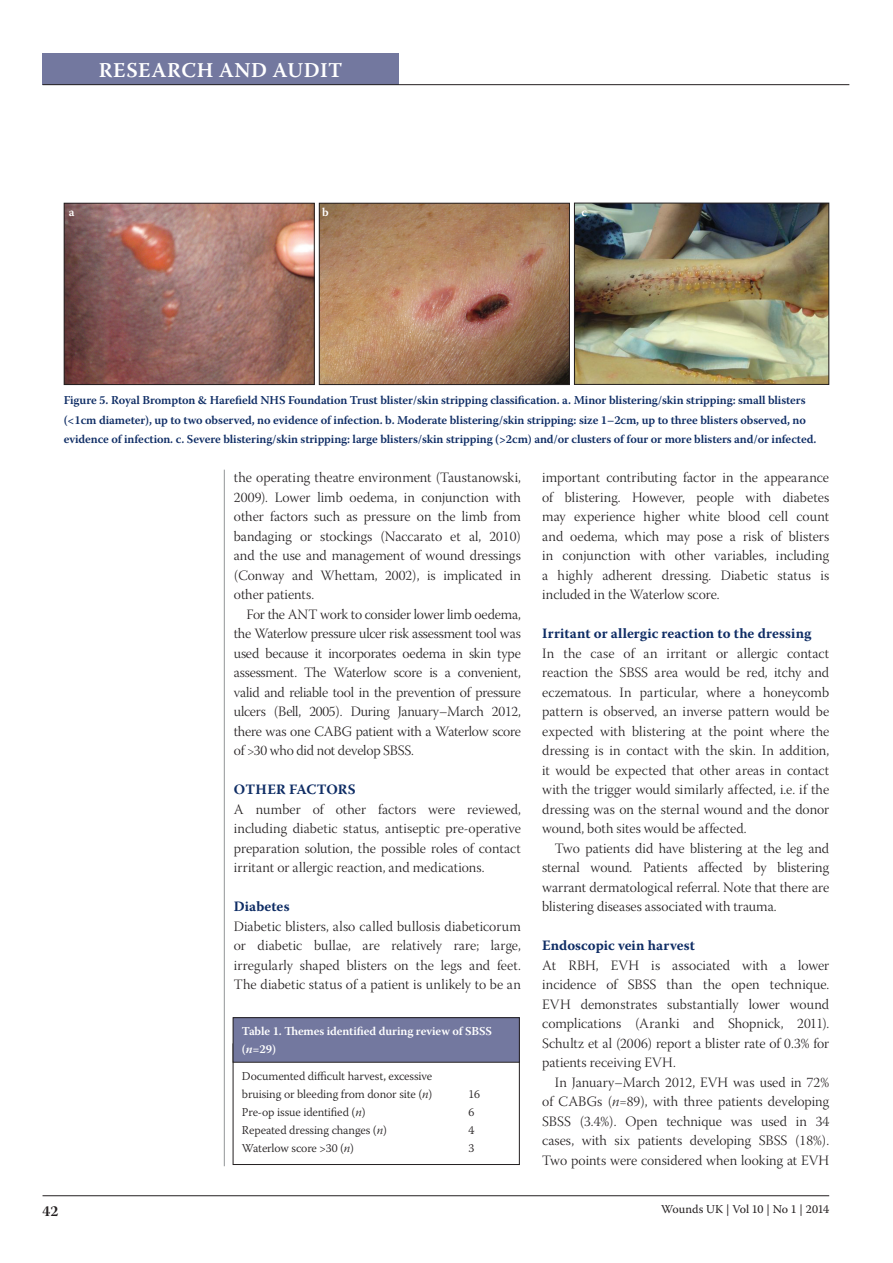
<style>
.page{position:relative;width:893px;height:1263px;background:#fff}
.page>*{position:absolute;margin:0;border:0;box-sizing:border-box;transform-origin:0 0}
.t1{font:600 21px "Warnock Pro";letter-spacing:.025em;color:#fff}
.t2{font:15px "Warnock Pro Bold Subh";color:#231f20}
.t3{font:14.25px/19.5px "Warnock Pro Light Subh";color:#231f20;text-align:justify}
.t4{font:700 14.25px "Warnock Pro";letter-spacing:.01em;color:#0f2d65}
.t5{font:600 12px/19.5px "Warnock Pro";letter-spacing:-.01em;color:#0f2d65}
.t6{font:300 12px/18px "Warnock Pro";letter-spacing:-.01em;color:#231f20}
.t7{font:600 12px/18px "Warnock Pro";letter-spacing:-.01em;color:#fff}
.t8{font:12px "Warnock Pro";letter-spacing:-.01em;color:#231f20}
.s1{font-style:italic}
.s2{font-family:"Warnock Pro Light It Subh"}
</style>
<div class="page">
<hr style="left:43px;top:1195px;width:786px;height:1px;background:#231f20">
<div style="left:43px;top:53px;width:356px;height:32px;background:#73789f"></div>
<hr style="left:43px;top:84px;width:806px;height:1px;background:#231f20">
<hr style="left:224px;top:470px;width:1px;height:696px;background:#939598">
<img style="left:66px;top:205px;width:247px;height:178px">
<div style="left:64px;top:203px;width:251px;height:182px;border:1px solid #231f20"></div>
<img style="left:321px;top:205px;width:247px;height:178px">
<div style="left:319px;top:203px;width:251px;height:182px;border:1px solid #231f20"></div>
<img style="left:576px;top:205px;width:251px;height:178px">
<div style="left:574px;top:203px;width:255px;height:182px;border:1px solid #231f20"></div>
<div style="left:233px;top:1043px;width:287px;height:122px;border:1px solid #231f20"></div>
<div style="left:233px;top:1018px;width:286px;height:44px;background:#73789f"></div>
<div style="left:233px;top:1017px;width:287px;height:45px;border:1px solid #231f20"></div>
<h1 class="t1" style="left:99px;top:57px;width:245px">RESEARCH AND AUDIT</h1>
<p class="t7" style="left:69px;top:203px;width:7px">a</p>
<p class="t7" style="left:322px;top:203px;width:8px">b</p>
<p class="t7" style="left:581px;top:203px;width:7px">c</p>
<p class="t5" style="left:64px;top:390px;width:754px">Figure 5. Royal Brompton &amp; Harefield NHS Foundation Trust blister/skin stripping classification. a. Minor blistering/skin stripping: small blisters (&lt;1cm diameter), up to two observed, no evidence of infection. b. Moderate blistering/skin stripping: size 1–2cm, up to three blisters observed, no evidence of infection. c. Severe blistering/skin stripping: large blisters/skin stripping (&gt;2cm) and/or clusters of four or more blisters and/or infected.</p>
<p class="t2" style="left:43px;top:1202px;width:17px">42</p>
<p class="t3" style="left:234px;top:470px;width:289px">the operating theatre environment (Taustanowski, 2009). Lower limb oedema, in conjunction with other factors such as pressure on the limb from bandaging or stockings (Naccarato et al, 2010) and the use and management of wound dressings (Conway and Whettam, 2002), is implicated in other patients.</p>
<p class="t3" style="left:234px;top:606px;width:289px;text-indent:13px">For the ANT work to consider lower limb oedema, the Waterlow pressure ulcer risk assessment tool was used because it incorporates oedema in skin type assessment. The Waterlow score is a convenient, valid and reliable tool in the prevention of pressure ulcers (Bell, 2005). During January–March 2012, there was one CABG patient with a Waterlow score of &gt;30 who did not develop SBSS.</p>
<p class="t4" style="left:234px;top:781px;width:123px">Other Factors</p>
<p class="t3" style="left:234px;top:801px;width:289px">A number of other factors were reviewed, including diabetic status, antiseptic pre-operative preparation solution, the possible roles of contact irritant or allergic reaction, and medications.</p>
<p class="t4" style="left:234px;top:898px;width:57px">Diabetes</p>
<p class="t3" style="left:234px;top:918px;width:288px">Diabetic blisters, also called bullosis diabeticorum or diabetic bullae, are relatively rare; large, irregularly shaped blisters on the legs and feet.<br>The diabetic status of a patient is unlikely to be an</p>
<p class="t7" style="left:242px;top:1022px;width:251px">Table 1. Themes identified during review of SBSS (<span class="s1">n</span>=29)</p>
<p class="t6" style="left:242px;top:1067px;width:192px">Documented difficult harvest, excessive bruising or bleeding from donor site (<span class="s1">n</span>)</p>
<p class="t6" style="left:468px;top:1085px;width:13px">16</p>
<p class="t6" style="left:242px;top:1103px;width:125px">Pre-op issue identified (<span class="s1">n</span>)</p>
<p class="t6" style="left:468px;top:1103px;width:7px">6</p>
<p class="t6" style="left:242px;top:1121px;width:146px">Repeated dressing changes (<span class="s1">n</span>)</p>
<p class="t6" style="left:468px;top:1121px;width:7px">4</p>
<p class="t6" style="left:242px;top:1139px;width:114px">Waterlow score &gt;30 (<span class="s1">n</span>)</p>
<p class="t6" style="left:468px;top:1139px;width:7px">3</p>
<p class="t3" style="left:542px;top:469px;width:288px">important contributing factor in the appearance of blistering. However, people with diabetes may experience higher white blood cell count and oedema, which may pose a risk of blisters in conjunction with other variables, including a highly adherent dressing. Diabetic status is included in the Waterlow score.</p>
<p class="t4" style="left:542px;top:625px;width:271px">Irritant or allergic reaction to the dressing</p>
<p class="t3" style="left:542px;top:645px;width:289px">In the case of an irritant or allergic contact reaction the SBSS area would be red, itchy and eczematous. In particular, where a honeycomb pattern is observed, an inverse pattern would be expected with blistering at the point where the dressing is in contact with the skin. In addition, it would be expected that other areas in contact with the trigger would similarly affected, i.e. if the dressing was on the sternal wound and the donor wound, both sites would be affected.</p>
<p class="t3" style="left:542px;top:840px;width:289px;text-indent:13px">Two patients did have blistering at the leg and sternal wound. Patients affected by blistering warrant dermatological referral. Note that there are blistering diseases associated with trauma.</p>
<p class="t4" style="left:542px;top:937px;width:154px">Endoscopic vein harvest</p>
<p class="t3" style="left:542px;top:957px;width:289px">At RBH, EVH is associated with a lower incidence of SBSS than the open technique.<br>EVH demonstrates substantially lower wound complications (Aranki and Shopnick, 2011).<br>Schultz et al (2006) report a blister rate of 0.3% for patients receiving EVH.</p>
<p class="t3" style="left:542px;top:1074px;width:289px;text-indent:13px">In January–March 2012, EVH was used in 72% of CABGs (<span class="s2">n</span>=89), with three patients developing SBSS (3.4%). Open technique was used in 34 cases, with six patients developing SBSS (18%).<br>Two points were considered when looking at EVH</p>
<p class="t8" style="left:661px;top:1202px;width:170px">Wounds UK | Vol 10 | No 1 | 2014</p>
</div>
